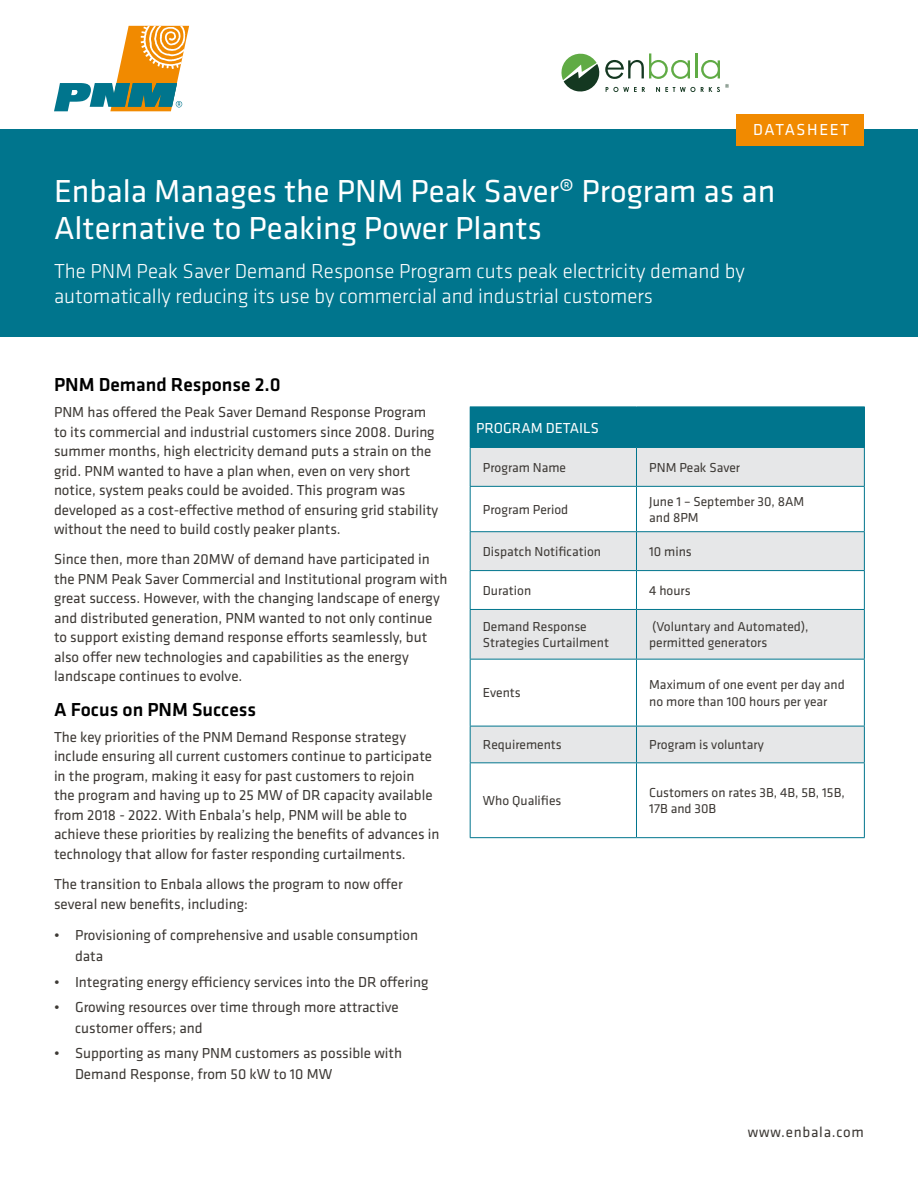
<style>
.page{position:relative;width:918px;height:1188px;background:#fff}
.page>*{position:absolute;margin:0;border:0;box-sizing:border-box;transform-origin:0 0}
.t1{font:33px/37.5px "Klavika";color:#fff}
.t2{font:300 21px/25.2px "Klavika";color:#fff}
.t3{font:500 19.5px "Klavika";color:#000}
.t4{font:16.5px "Klavika";letter-spacing:.1em;color:#fff}
.t5{font:15px/19.5px "Klavika";color:#3d3935}
.t6{font:15px "Klavika";letter-spacing:.05em;color:#3d3935}
.t7{font:15px "Klavika";color:#fff}
.t8{font:13.5px/16.2px "Klavika";color:#3d3935}
</style>
<div class="page">
<hr style="left:695px;top:53px;width:2px;height:25px;background:#60ab45">
<svg style="left:561px;top:53px;width:134px;height:39px"></svg>
<svg style="left:701px;top:60px;width:28px;height:32px"></svg>
<svg style="left:54px;top:26px;width:135px;height:85px"></svg>
<div style="left:470px;top:407px;width:394px;height:40px;background:#00758d"></div>
<div style="left:471px;top:448px;width:393px;height:38px;background:#e6e7e8"></div>
<svg style="left:471px;top:487px;width:393px;height:350px"></svg>
<hr style="left:470px;top:406px;width:166px;height:1px;background:#00758d">
<hr style="left:636px;top:406px;width:229px;height:1px;background:#00758d">
<hr style="left:864px;top:407px;width:1px;height:40px;background:#00758d">
<hr style="left:470px;top:447px;width:166px;height:1px;background:#00758d">
<hr style="left:470px;top:448px;width:1px;height:38px;background:#00758d">
<hr style="left:636px;top:447px;width:229px;height:1px;background:#00758d">
<hr style="left:636px;top:448px;width:1px;height:38px;background:#00758d">
<hr style="left:864px;top:448px;width:1px;height:38px;background:#00758d">
<hr style="left:470px;top:486px;width:166px;height:1px;background:#00758d">
<hr style="left:470px;top:487px;width:1px;height:44px;background:#00758d">
<hr style="left:636px;top:486px;width:229px;height:1px;background:#00758d">
<hr style="left:636px;top:487px;width:1px;height:44px;background:#00758d">
<hr style="left:864px;top:487px;width:1px;height:44px;background:#00758d">
<hr style="left:470px;top:531px;width:166px;height:1px;background:#00758d">
<hr style="left:470px;top:532px;width:1px;height:38px;background:#00758d">
<hr style="left:636px;top:531px;width:229px;height:1px;background:#00758d">
<hr style="left:636px;top:532px;width:1px;height:38px;background:#00758d">
<hr style="left:864px;top:532px;width:1px;height:38px;background:#00758d">
<hr style="left:470px;top:570px;width:166px;height:1px;background:#00758d">
<hr style="left:470px;top:571px;width:1px;height:38px;background:#00758d">
<hr style="left:636px;top:570px;width:229px;height:1px;background:#00758d">
<hr style="left:636px;top:571px;width:1px;height:38px;background:#00758d">
<hr style="left:864px;top:571px;width:1px;height:38px;background:#00758d">
<hr style="left:470px;top:609px;width:166px;height:1px;background:#00758d">
<hr style="left:470px;top:610px;width:1px;height:49px;background:#00758d">
<hr style="left:636px;top:609px;width:229px;height:1px;background:#00758d">
<hr style="left:636px;top:610px;width:1px;height:49px;background:#00758d">
<hr style="left:864px;top:610px;width:1px;height:49px;background:#00758d">
<hr style="left:470px;top:659px;width:166px;height:1px;background:#00758d">
<hr style="left:470px;top:660px;width:1px;height:66px;background:#00758d">
<hr style="left:636px;top:659px;width:229px;height:1px;background:#00758d">
<hr style="left:636px;top:660px;width:1px;height:66px;background:#00758d">
<hr style="left:864px;top:660px;width:1px;height:66px;background:#00758d">
<hr style="left:470px;top:726px;width:166px;height:1px;background:#00758d">
<hr style="left:470px;top:726px;width:1px;height:36px;background:#00758d">
<hr style="left:636px;top:726px;width:229px;height:1px;background:#00758d">
<hr style="left:636px;top:726px;width:1px;height:36px;background:#00758d">
<hr style="left:864px;top:726px;width:1px;height:36px;background:#00758d">
<hr style="left:470px;top:762px;width:166px;height:1px;background:#00758d">
<hr style="left:470px;top:763px;width:1px;height:74px;background:#00758d">
<hr style="left:636px;top:762px;width:229px;height:1px;background:#00758d">
<hr style="left:636px;top:763px;width:1px;height:74px;background:#00758d">
<hr style="left:864px;top:763px;width:1px;height:74px;background:#00758d">
<hr style="left:470px;top:837px;width:166px;height:1px;background:#00758d">
<hr style="left:636px;top:837px;width:229px;height:1px;background:#00758d">
<div style="left:0;top:130px;width:918px;height:207px;background:#00758d"></div>
<div style="left:737px;top:114px;width:127px;height:31px;background:#f18a00"></div>
<p class="t4" style="left:753px;top:119px;width:98px">DATASHEET</p>
<h1 class="t1" style="left:54px;top:171px;width:723px">Enbala Manages the PNM Peak Saver® Program as an<br>Alternative to Peaking Power Plants</h1>
<h2 class="t2" style="left:54px;top:258px;width:692px">The PNM Peak Saver Demand Response Program cuts peak electricity demand by automatically reducing its use by commercial and industrial customers</h2>
<h3 class="t3" style="left:54px;top:371px;width:228px">PNM Demand Response 2.0</h3>
<p class="t5" style="left:54px;top:402px;width:386px">PNM has offered the Peak Saver Demand Response Program to its commercial and industrial customers since 2008. During summer months, high electricity demand puts a strain on the grid. PNM wanted to have a plan when, even on very short notice, system peaks could be avoided. This program was developed as a cost-effective method of ensuring grid stability without the need to build costly peaker plants.</p>
<p class="t5" style="left:54px;top:549px;width:395px">Since then, more than 20MW of demand have participated in the PNM Peak Saver Commercial and Institutional program with great success. However, with the changing landscape of energy and distributed generation, PNM wanted to not only continue to support existing demand response efforts seamlessly, but also offer new technologies and capabilities as the energy landscape continues to evolve.</p>
<h3 class="t3" style="left:54px;top:696px;width:204px">A Focus on PNM Success</h3>
<p class="t5" style="left:54px;top:727px;width:387px">The key priorities of the PNM Demand Response strategy include ensuring all current customers continue to participate in the program, making it easy for past customers to rejoin<br>the program and having up to 25 MW of DR capacity available from 2018 - 2022. With Enbala’s help, PNM will be able to achieve these priorities by realizing the benefits of advances in technology that allow for faster responding curtailments.</p>
<p class="t5" style="left:54px;top:874px;width:350px">The transition to Enbala allows the program to now offer several new benefits, including:</p>
<p class="t5" style="left:75px;top:924px;width:345px;line-height:21px;text-indent:-21px">• Provisioning of comprehensive and usable consumption data</p>
<p class="t5" style="left:54px;top:972px;width:376px">• Integrating energy efficiency services into the DR offering</p>
<p class="t5" style="left:75px;top:996px;width:325px;line-height:21px;text-indent:-21px">• Growing resources over time through more attractive customer offers; and</p>
<p class="t5" style="left:75px;top:1042px;width:329px;line-height:21px;text-indent:-21px">• Supporting as many PNM customers as possible with<br>Demand Response, from 50 kW to 10 MW</p>
<p class="t7" style="left:476px;top:418px;width:124px">PROGRAM DETAILS</p>
<p class="t8" style="left:483px;top:459px;width:85px">Program Name</p>
<p class="t8" style="left:649px;top:459px;width:92px">PNM Peak Saver</p>
<p class="t8" style="left:483px;top:501px;width:87px">Program Period</p>
<p class="t8" style="left:649px;top:493px;width:157px">June 1 – September 30, 8AM and 8PM</p>
<p class="t8" style="left:483px;top:543px;width:120px">Dispatch Notification</p>
<p class="t8" style="left:649px;top:543px;width:44px">10 mins</p>
<p class="t8" style="left:483px;top:582px;width:50px">Duration</p>
<p class="t8" style="left:649px;top:582px;width:43px">4 hours</p>
<p class="t8" style="left:483px;top:618px;width:128px">Demand Response<br>Strategies Curtailment</p>
<p class="t8" style="left:649px;top:618px;width:161px">(Voluntary and Automated), permitted generators</p>
<p class="t8" style="left:483px;top:684px;width:39px">Events</p>
<p class="t8" style="left:649px;top:676px;width:197px">Maximum of one event per day and no more than 100 hours per year</p>
<p class="t8" style="left:483px;top:736px;width:80px">Requirements</p>
<p class="t8" style="left:649px;top:736px;width:116px">Program is voluntary</p>
<p class="t8" style="left:483px;top:792px;width:80px">Who Qualifies</p>
<p class="t8" style="left:649px;top:784px;width:197px">Customers on rates 3B, 4B, 5B, 15B,<br>17B and 30B</p>
<p class="t6" style="left:748px;top:1122px;width:118px">www.enbala.com</p>
</div>
